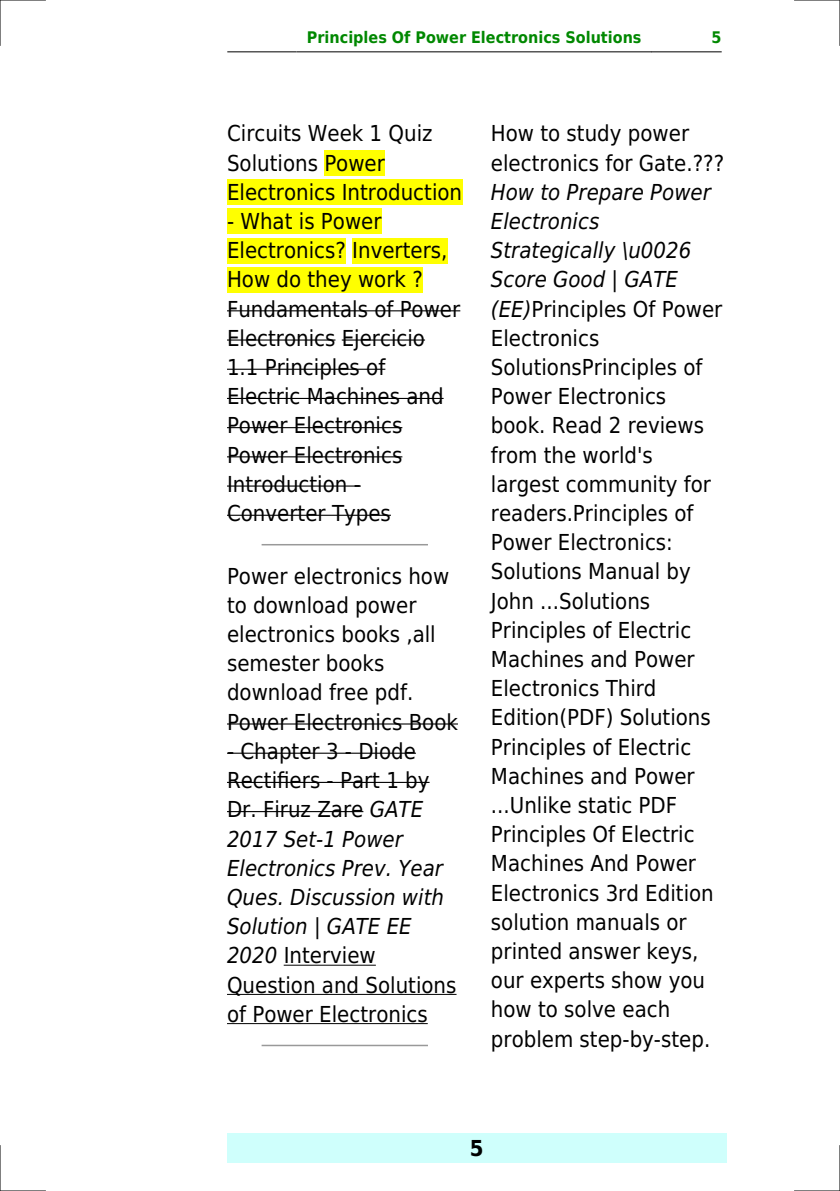
<style>
.page{position:relative;width:840px;height:1191px;background:#fff}
.page>*{position:absolute;margin:0;border:0;box-sizing:border-box;transform-origin:0 0}
.t1{font:22px/29.2px "DejaVu Sans Condensed";color:#000}
.t2{font:700 22px "DejaVu Sans Condensed";color:#000}
.t3{font:700 16px "DejaVu Sans Condensed";color:#080}
.s1{font-style:italic}
</style>
<div class="page">
<hr style="left:227px;top:51px;width:69px;height:1px;background:#000">
<hr style="left:297px;top:51px;width:354px;height:1px;background:#000">
<hr style="left:651px;top:51px;width:69px;height:1px;background:#000">
<div style="left:227px;top:1133px;width:499px;height:29px;background:#cffffc"></div>
<div style="left:324px;top:150px;width:61px;height:26px;background:#ff0"></div>
<div style="left:227px;top:179px;width:235px;height:26px;background:#ff0"></div>
<div style="left:227px;top:208px;width:154px;height:26px;background:#ff0"></div>
<div style="left:227px;top:238px;width:119px;height:25px;background:#ff0"></div>
<div style="left:352px;top:238px;width:95px;height:25px;background:#ff0"></div>
<div style="left:227px;top:267px;width:195px;height:25px;background:#ff0"></div>
<hr style="left:227px;top:310px;width:233px;height:1px;background:#000">
<hr style="left:227px;top:339px;width:108px;height:1px;background:#000">
<hr style="left:341px;top:339px;width:84px;height:1px;background:#000">
<hr style="left:227px;top:369px;width:158px;height:1px;background:#000">
<hr style="left:227px;top:398px;width:216px;height:1px;background:#000">
<hr style="left:227px;top:427px;width:175px;height:1px;background:#000">
<hr style="left:227px;top:456px;width:175px;height:1px;background:#000">
<hr style="left:227px;top:485px;width:133px;height:1px;background:#000">
<hr style="left:227px;top:515px;width:163px;height:1px;background:#000">
<hr style="left:262px;top:544px;width:165px;height:1px;background:#999">
<hr style="left:227px;top:723px;width:230px;height:1px;background:#000">
<hr style="left:227px;top:752px;width:189px;height:1px;background:#000">
<hr style="left:227px;top:782px;width:202px;height:1px;background:#000">
<hr style="left:227px;top:811px;width:136px;height:1px;background:#000">
<hr style="left:283px;top:964px;width:92px;height:1px;background:#000">
<hr style="left:227px;top:994px;width:229px;height:1px;background:#000">
<hr style="left:227px;top:1023px;width:200px;height:1px;background:#000">
<hr style="left:262px;top:1044px;width:165px;height:2px;background:#999">
<hr style="left:0;top:0;width:45px;height:1px;background:#000">
<hr style="left:794px;top:0;width:45px;height:1px;background:#000">
<hr style="left:0;top:1190px;width:45px;height:1px;background:#000">
<hr style="left:794px;top:1190px;width:45px;height:1px;background:#000">
<hr style="left:0;top:0;width:1px;height:45px;background:#000">
<hr style="left:0;top:1145px;width:1px;height:46px;background:#000">
<hr style="left:839px;top:0;width:1px;height:45px;background:#000">
<hr style="left:839px;top:1145px;width:1px;height:46px;background:#000">
<p class="t3" style="left:307px;top:29px;width:336px">Principles Of Power Electronics Solutions</p>
<p class="t3" style="left:711px;top:29px;width:12px">5</p>
<p class="t1" style="left:227px;top:119px;width:236px">Circuits Week 1 Quiz<br>Solutions Power<br>Electronics Introduction</p>
<p class="t1" style="left:227px;top:207px;width:235px">- What is Power<br>Electronics? Inverters,<br>How do they work ?<br>Fundamentals of Power<br>Electronics Ejercicio<br>1.1 Principles of<br>Electric Machines and<br>Power Electronics<br>Power Electronics<br>Introduction -<br>Converter Types</p>
<p class="t1" style="left:227px;top:561px;width:232px">Power electronics how to download power electronics books ,all semester books download free pdf.<br>Power Electronics Book</p>
<p class="t1" style="left:227px;top:736px;width:231px">- Chapter 3 - Diode<br>Rectifiers - Part 1 by<br>Dr. Firuz Zare <span class="s1">GATE<br>2017 Set-1 Power<br>Electronics Prev. Year<br>Ques. Discussion with<br>Solution | GATE EE<br>2020</span> Interview<br>Question and Solutions of Power Electronics</p>
<p class="t1" style="left:490px;top:119px;width:235px">How to study power electronics for Gate.???</p>
<p class="t1" style="left:490px;top:177px;width:233px"><span class="s1">How to Prepare Power<br>Electronics<br>Strategically \u0026<br>Score Good | GATE (EE)</span>Principles Of Power<br>Electronics<br>SolutionsPrinciples of<br>Power Electronics book. Read 2 reviews from the world's largest community for readers.Principles of<br>Power Electronics:<br>Solutions Manual by<br>John ...Solutions<br>Principles of Electric<br>Machines and Power<br>Electronics Third<br>Edition(PDF) Solutions<br>Principles of Electric<br>Machines and Power ...Unlike static PDF<br>Principles Of Electric<br>Machines And Power<br>Electronics 3rd Edition solution manuals or printed answer keys, our experts show you how to solve each problem step-by-step.</p>
<p class="t2" style="left:469px;top:1135px;width:15px">5</p>
</div>
